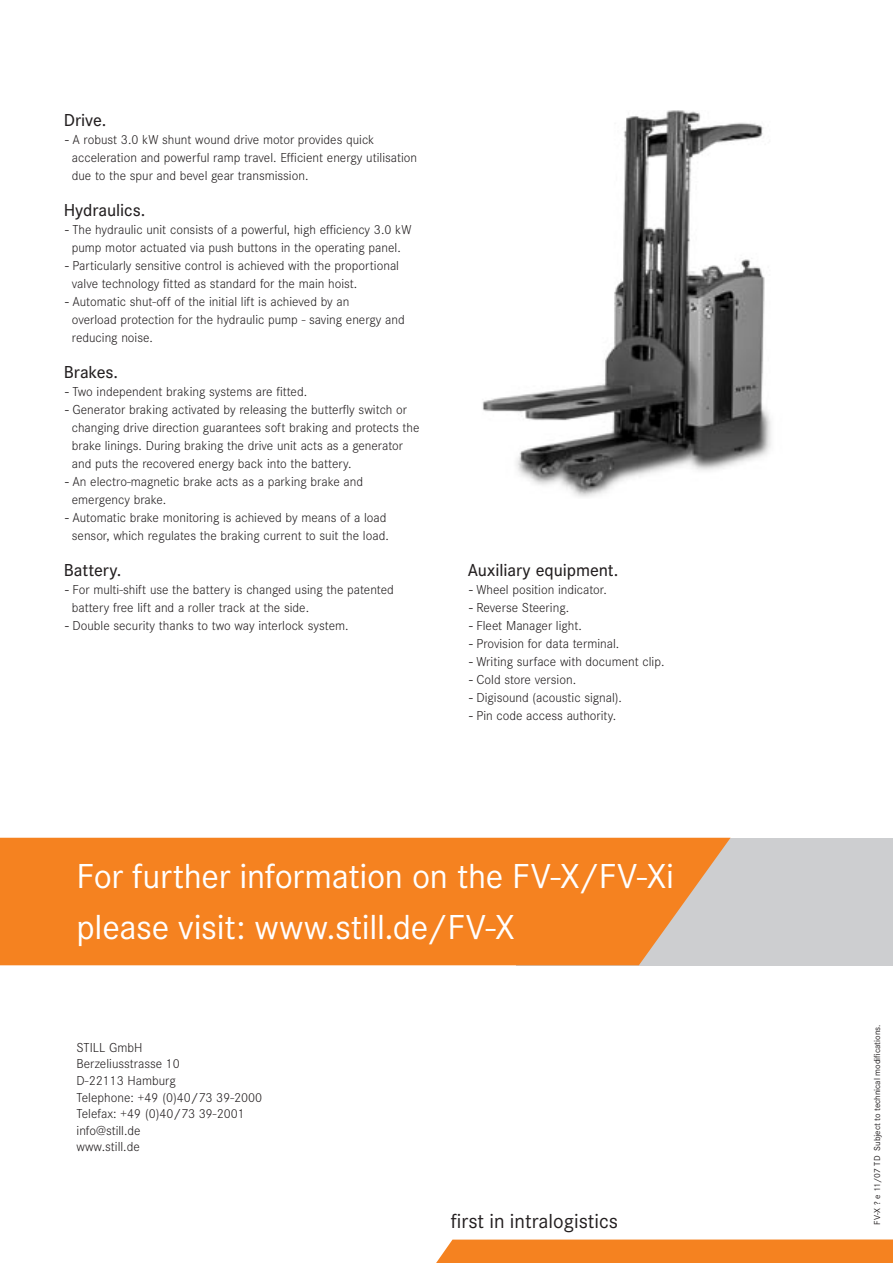
<style>
.page{position:relative;width:893px;height:1263px;background:#fff}
.page>*{position:absolute;margin:0;border:0;box-sizing:border-box;transform-origin:0 0}
.Head{font:36px/51px "Corporate S";letter-spacing:-.01em;color:#fff}
.intralogistics{font:21px "Corporate S";color:#231f20}
.CopyHead{font:500 18px "Corporate S";letter-spacing:-.005em;color:#231f20}
.CopyEinrueck{font:300 13.5px/18px "Corporate S";color:#231f20}
.CopyohneRaster{font:300 13.5px "Corporate S";color:#231f20}
.Drucknorm{font:9px "Corporate S";color:#231f20}
.s1{font-weight:500}
</style>
<div class="page">
<div style="left:436px;top:1239px;width:457px;height:24px;background:#f58220"></div>
<div style="left:516px;top:838px;width:377px;height:127px;background:#cdced0"></div>
<div style="left:0;top:838px;width:731px;height:127px;background:#f58220"></div>
<img style="left:482px;top:111px;width:289px;height:386px">
<p class="CopyHead" style="left:64px;top:110px;width:44px">Drive.</p>
<p class="CopyEinrueck" style="left:72px;top:131px;width:347px;text-indent:-7px"><span class="s1">-</span> A robust 3.0 kW shunt wound drive motor provides quick acceleration and powerful ramp travel. Efficient energy utilisation due to the spur and bevel gear transmission.</p>
<p class="CopyHead" style="left:64px;top:200px;width:83px">Hydraulics.</p>
<p class="CopyEinrueck" style="left:65px;top:221px;width:348px;text-align:center"><span class="s1">-</span> The hydraulic unit consists of a powerful, high efficiency 3.0 kW pump motor actuated via push buttons in the operating panel.</p>
<p class="CopyEinrueck" style="left:72px;top:257px;width:329px;text-indent:-7px"><span class="s1">-</span> Particularly sensitive control is achieved with the proportional valve technology fitted as standard for the main hoist.</p>
<p class="CopyEinrueck" style="left:72px;top:293px;width:334px;text-indent:-7px"><span class="s1">-</span> Automatic shut-off of the initial lift is achieved by an<br>overload protection for the hydraulic pump - saving energy and reducing noise.</p>
<p class="CopyHead" style="left:64px;top:362px;width:56px">Brakes.</p>
<p class="CopyEinrueck" style="left:65px;top:383px;width:244px"><span class="s1">-</span> Two independent braking systems are fitted.</p>
<p class="CopyEinrueck" style="left:72px;top:401px;width:349px;text-indent:-7px"><span class="s1">-</span> Generator braking activated by releasing the butterfly switch or changing drive direction guarantees soft braking and protects the brake linings. During braking the drive unit acts as a generator and puts the recovered energy back into the battery.</p>
<p class="CopyEinrueck" style="left:72px;top:473px;width:293px;text-indent:-7px"><span class="s1">-</span> An electro-magnetic brake acts as a parking brake and emergency brake.</p>
<p class="CopyEinrueck" style="left:65px;top:509px;width:325px;text-align:center"><span class="s1">-</span> Automatic brake monitoring is achieved by means of a load sensor, which regulates the braking current to suit the load.</p>
<p class="CopyHead" style="left:64px;top:560px;width:59px">Battery.</p>
<p class="CopyEinrueck" style="left:72px;top:581px;width:323px;text-indent:-7px"><span class="s1">-</span> For multi-shift use the battery is changed using the patented battery free lift and a roller track at the side.</p>
<p class="CopyEinrueck" style="left:65px;top:617px;width:285px"><span class="s1">-</span> Double security thanks to two way interlock system.</p>
<p class="CopyHead" style="left:468px;top:560px;width:152px">Auxiliary equipment.</p>
<p class="CopyEinrueck" style="left:469px;top:581px;width:139px"><span class="s1">-</span> Wheel position indicator.</p>
<p class="CopyEinrueck" style="left:469px;top:599px;width:102px"><span class="s1">-</span> Reverse Steering.</p>
<p class="CopyEinrueck" style="left:469px;top:617px;width:114px"><span class="s1">-</span> Fleet Manager light.</p>
<p class="CopyEinrueck" style="left:469px;top:635px;width:152px"><span class="s1">-</span> Provision for data terminal.</p>
<p class="CopyEinrueck" style="left:469px;top:653px;width:197px"><span class="s1">-</span> Writing surface with document clip.</p>
<p class="CopyEinrueck" style="left:469px;top:671px;width:109px"><span class="s1">-</span> Cold store version.</p>
<p class="CopyEinrueck" style="left:469px;top:689px;width:154px"><span class="s1">-</span> Digisound (acoustic signal).</p>
<p class="CopyEinrueck" style="left:469px;top:707px;width:149px"><span class="s1">-</span> Pin code access authority.</p>
<p class="Head" style="left:77px;top:851px;width:599px">For further information on the FV-X/FV-Xi please visit: www.still.de/FV-X</p>
<p class="CopyohneRaster" style="left:77px;top:1040px;width:67px">STILL GmbH</p>
<p class="CopyohneRaster" style="left:77px;top:1056px;width:105px">Berzeliusstrasse 10</p>
<p class="CopyohneRaster" style="left:77px;top:1073px;width:101px">D-22113 Hamburg</p>
<p class="CopyohneRaster" style="left:77px;top:1089px;width:187px">Telephone: +49 (0)40/73 39-2000</p>
<p class="CopyohneRaster" style="left:77px;top:1106px;width:170px">Telefax: +49 (0)40/73 39-2001</p>
<p class="CopyohneRaster" style="left:77px;top:1122px;width:66px">info@still.de</p>
<p class="CopyohneRaster" style="left:77px;top:1139px;width:65px">www.still.de</p>
<p class="intralogistics" style="left:451px;top:1209px;width:169px">first in intralogistics</p>
<p class="Drucknorm" style="left:872px;top:1225px;width:202px;rotate:-90deg">FV-X ? e 11/07 TD Subject to technical modifications.</p>
</div>
